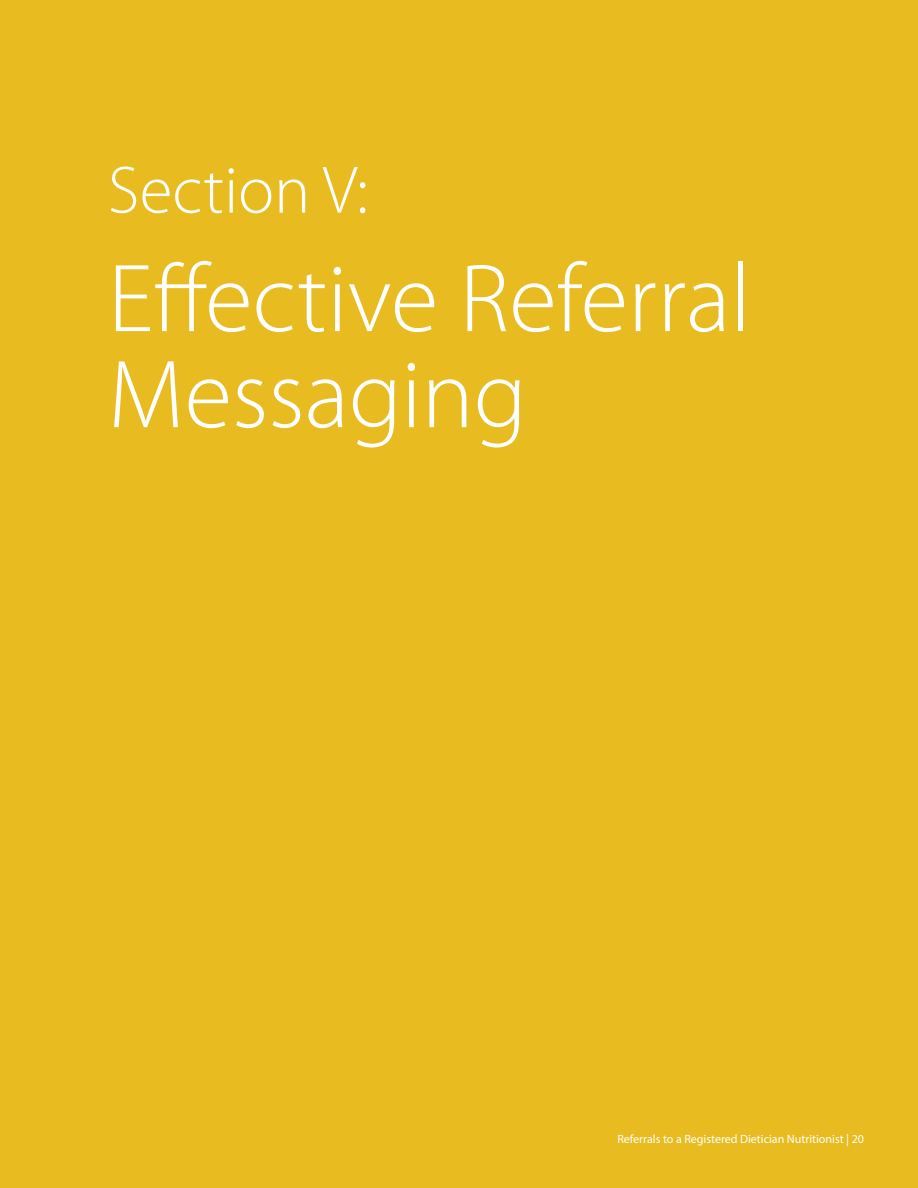
<style>
.page{position:relative;width:918px;height:1188px;background:#e8bc20}
.page>*{position:absolute;margin:0;border:0;box-sizing:border-box;transform-origin:0 0}
.t1{font:300 97.5px/96px "Myriad Pro";color:#fff}
.t2{font:300 67.5px "Myriad Pro";color:#fff}
.t3{font:12px "Myriad Pro";color:#fff}
</style>
<div class="page">
<h2 class="t2" style="left:108px;top:153px;width:262px">Section V:</h2>
<h1 class="t1" style="left:108px;top:252px;width:645px">Effective Referral<br>Messaging</h1>
<p class="t3" style="left:617px;top:1132px;width:248px">Referrals to a Registered Dietician Nutritionist | 20</p>
</div>
